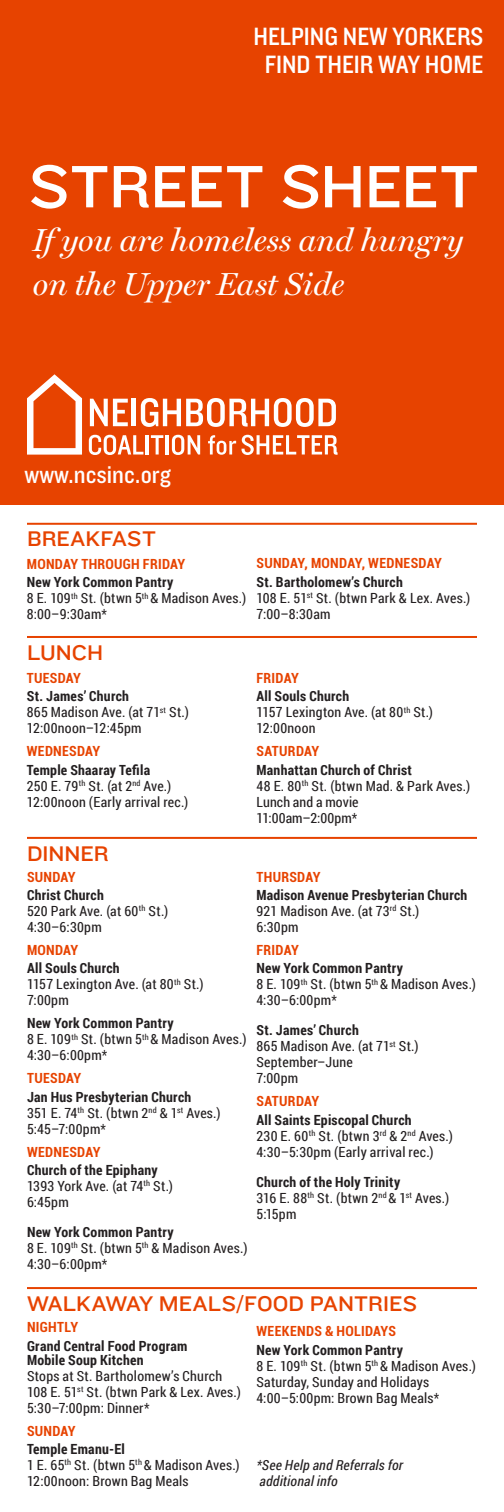
<style>
.page{position:relative;width:504px;height:1512px;background:#fff}
.page>*{position:absolute;margin:0;border:0;box-sizing:border-box;transform-origin:0 0}
.t1{font:62px "Knockout HTF32 Junior Cruiserwt";letter-spacing:-.01em;color:#fff}
.t2{font:italic 32px/44px "Miller Display";color:#fff}
.t3{font:26px/28px "Knockout HTF30 Junior Welterwt";color:#fff;text-align:center}
.HEADING{font:22px "Knockout HTF32 Junior Cruiserwt";color:#e74300}
.TEXT_NEW{font:14px/16px "Roboto Condensed";letter-spacing:.02em;color:#231f20}
.TITLE__Space_Above{font:700 14px/14px "Roboto Condensed";letter-spacing:.02em;color:#231f20}
.SUBHEAD{font:700 condensed 14px "Roboto";letter-spacing:.02em;color:#e74300}
.TEXT_NEW-2{font:italic 14px/16px "Roboto Condensed";letter-spacing:.02em;color:#231f20}
</style>
<div class="page">
<div style="left:0;top:0;width:504px;height:505px;background:#e74300"></div>
<svg style="left:90px;top:399px;width:38px;height:27px"></svg>
<hr style="left:132px;top:399px;width:4px;height:27px;background:#fff">
<svg style="left:141px;top:398px;width:195px;height:29px"></svg>
<svg style="left:89px;top:435px;width:54px;height:20px"></svg>
<hr style="left:146px;top:435px;width:3px;height:20px;background:#fff">
<svg style="left:151px;top:435px;width:12px;height:20px"></svg>
<hr style="left:166px;top:435px;width:3px;height:20px;background:#fff">
<svg style="left:172px;top:435px;width:28px;height:20px"></svg>
<svg style="left:208px;top:435px;width:28px;height:20px"></svg>
<svg style="left:242px;top:435px;width:96px;height:20px"></svg>
<svg style="left:27px;top:374px;width:55px;height:81px"></svg>
<hr style="left:27px;top:523px;width:450px;height:2px;background:#e74300">
<hr style="left:27px;top:636px;width:450px;height:2px;background:#e74300">
<hr style="left:27px;top:837px;width:450px;height:2px;background:#e74300">
<hr style="left:27px;top:1287px;width:450px;height:2px;background:#e74300">
<p class="t3" style="left:253px;top:23px;width:231px">HELPING NEW YORKERS<br>FIND THEIR WAY HOME</p>
<p class="t1" style="left:29px;top:153px;width:451px">STREET SHEET</p>
<p class="t2" style="left:33px;top:218px;width:432px">If you are homeless and hungry on the Upper East Side</p>
<p class="t3" style="left:25px;top:461px;width:148px">www.ncsinc.org</p>
<p class="HEADING" style="left:27px;top:527px;width:131px">BREAKFAST</p>
<p class="SUBHEAD" style="left:27px;top:554px;width:160px">MONDAY THROUGH FRIDAY</p>
<p class="TITLE__Space_Above" style="left:27px;top:575px;width:148px">New York Common Pantry</p>
<p class="TEXT_NEW" style="left:27px;top:590px;width:221px">8 E. 109<sup>th</sup> St. (btwn 5<sup>th</sup> &amp; Madison Aves.)</p>
<p class="TEXT_NEW" style="left:27px;top:606px;width:82px">8:00–9:30am*</p>
<p class="SUBHEAD" style="left:256px;top:554px;width:187px">SUNDAY, MONDAY, WEDNESDAY</p>
<p class="TITLE__Space_Above" style="left:256px;top:574px;width:148px">St. Bartholomew’s Church</p>
<p class="TEXT_NEW" style="left:256px;top:589px;width:215px">108 E. 51<sup>st</sup> St. (btwn Park &amp; Lex. Aves.)</p>
<p class="TEXT_NEW" style="left:256px;top:605px;width:76px">7:00–8:30am</p>
<p class="HEADING" style="left:27px;top:640px;width:78px">LUNCH</p>
<p class="SUBHEAD" style="left:27px;top:668px;width:56px">TUESDAY</p>
<p class="TITLE__Space_Above" style="left:27px;top:689px;width:104px">St. James’ Church</p>
<p class="TEXT_NEW" style="left:27px;top:704px;width:164px">865 Madison Ave. (at 71<sup>st</sup> St.)</p>
<p class="TEXT_NEW" style="left:27px;top:720px;width:116px">12:00noon–12:45pm</p>
<p class="SUBHEAD" style="left:27px;top:741px;width:75px">WEDNESDAY</p>
<p class="TITLE__Space_Above" style="left:27px;top:762px;width:125px">Temple Shaaray Tefila</p>
<p class="TEXT_NEW" style="left:27px;top:777px;width:146px">250 E. 79<sup>th</sup> St. (at 2<sup>nd</sup> Ave.)</p>
<p class="TEXT_NEW" style="left:27px;top:793px;width:163px">12:00noon (Early arrival rec.)</p>
<p class="HEADING" style="left:27px;top:841px;width:83px">DINNER</p>
<p class="SUBHEAD" style="left:27px;top:867px;width:50px">SUNDAY</p>
<p class="TITLE__Space_Above" style="left:27px;top:888px;width:78px">Christ Church</p>
<p class="TEXT_NEW" style="left:27px;top:903px;width:143px">520 Park Ave. (at 60<sup>th</sup> St.)</p>
<p class="TEXT_NEW" style="left:27px;top:919px;width:76px">4:30–6:30pm</p>
<p class="SUBHEAD" style="left:27px;top:940px;width:53px">MONDAY</p>
<p class="TITLE__Space_Above" style="left:27px;top:961px;width:94px">All Souls Church</p>
<p class="TEXT_NEW" style="left:27px;top:976px;width:178px">1157 Lexington Ave. (at 80<sup>th</sup> St.)</p>
<p class="TEXT_NEW" style="left:27px;top:992px;width:43px">7:00pm</p>
<p class="TITLE__Space_Above" style="left:27px;top:1016px;width:148px">New York Common Pantry</p>
<p class="TEXT_NEW" style="left:27px;top:1031px;width:221px">8 E. 109<sup>th</sup> St. (btwn 5<sup>th</sup> &amp; Madison Aves.)</p>
<p class="TEXT_NEW" style="left:27px;top:1047px;width:82px">4:30–6:00pm*</p>
<p class="SUBHEAD" style="left:27px;top:1069px;width:56px">TUESDAY</p>
<p class="TITLE__Space_Above" style="left:27px;top:1089px;width:166px">Jan Hus Presbyterian Church</p>
<p class="TEXT_NEW" style="left:27px;top:1104px;width:195px">351 E. 74<sup>th</sup> St. (btwn 2<sup>nd</sup> &amp; 1<sup>st</sup> Aves.)</p>
<p class="TEXT_NEW" style="left:27px;top:1120px;width:81px">5:45–7:00pm*</p>
<p class="SUBHEAD" style="left:27px;top:1142px;width:75px">WEDNESDAY</p>
<p class="TITLE__Space_Above" style="left:27px;top:1163px;width:132px">Church of the Epiphany</p>
<p class="TEXT_NEW" style="left:27px;top:1178px;width:148px">1393 York Ave. (at 74<sup>th</sup> St.)</p>
<p class="TEXT_NEW" style="left:27px;top:1194px;width:43px">6:45pm</p>
<p class="TITLE__Space_Above" style="left:27px;top:1225px;width:148px">New York Common Pantry</p>
<p class="TEXT_NEW" style="left:27px;top:1240px;width:222px">8 E. 109<sup>th</sup> St. (btwn 5<sup>th</sup> &amp; Madison Aves.)</p>
<p class="TEXT_NEW" style="left:27px;top:1256px;width:82px">4:30–6:00pm*</p>
<p class="SUBHEAD" style="left:256px;top:668px;width:44px">FRIDAY</p>
<p class="TITLE__Space_Above" style="left:256px;top:689px;width:94px">All Souls Church</p>
<p class="TEXT_NEW" style="left:256px;top:704px;width:178px">1157 Lexington Ave. (at 80<sup>th</sup> St.)</p>
<p class="TEXT_NEW" style="left:256px;top:720px;width:61px">12:00noon</p>
<p class="SUBHEAD" style="left:256px;top:741px;width:64px">SATURDAY</p>
<p class="TITLE__Space_Above" style="left:256px;top:762px;width:157px">Manhattan Church of Christ</p>
<p class="TEXT_NEW" style="left:256px;top:777px;width:215px">48 E. 80<sup>th</sup> St. (btwn Mad. &amp; Park Aves.)</p>
<p class="TEXT_NEW" style="left:256px;top:793px;width:104px">Lunch and a movie</p>
<p class="TEXT_NEW" style="left:256px;top:809px;width:102px">11:00am–2:00pm*</p>
<p class="SUBHEAD" style="left:256px;top:867px;width:66px">THURSDAY</p>
<p class="TITLE__Space_Above" style="left:256px;top:888px;width:212px">Madison Avenue Presbyterian Church</p>
<p class="TEXT_NEW" style="left:256px;top:903px;width:164px">921 Madison Ave. (at 73<sup>rd</sup> St.)<br>6:30pm</p>
<p class="SUBHEAD" style="left:256px;top:940px;width:44px">FRIDAY</p>
<p class="TITLE__Space_Above" style="left:256px;top:961px;width:148px">New York Common Pantry</p>
<p class="TEXT_NEW" style="left:256px;top:976px;width:221px">8 E. 109<sup>th</sup> St. (btwn 5<sup>th</sup> &amp; Madison Aves.)</p>
<p class="TEXT_NEW" style="left:256px;top:992px;width:82px">4:30–6:00pm*</p>
<p class="TITLE__Space_Above" style="left:256px;top:1023px;width:104px">St. James’ Church</p>
<p class="TEXT_NEW" style="left:256px;top:1038px;width:164px">865 Madison Ave. (at 71<sup>st</sup> St.)</p>
<p class="TEXT_NEW" style="left:256px;top:1054px;width:98px">September–June</p>
<p class="TEXT_NEW" style="left:256px;top:1070px;width:43px">7:00pm</p>
<p class="SUBHEAD" style="left:256px;top:1092px;width:64px">SATURDAY</p>
<p class="TITLE__Space_Above" style="left:256px;top:1112px;width:157px">All Saints Episcopal Church</p>
<p class="TEXT_NEW" style="left:256px;top:1127px;width:198px">230 E. 60<sup>th</sup> St. (btwn 3<sup>rd</sup> &amp; 2<sup>nd</sup> Aves.)</p>
<p class="TEXT_NEW" style="left:256px;top:1143px;width:179px">4:30–5:30pm (Early arrival rec.)</p>
<p class="TITLE__Space_Above" style="left:256px;top:1174px;width:145px">Church of the Holy Trinity</p>
<p class="TEXT_NEW" style="left:256px;top:1189px;width:194px">316 E. 88<sup>th</sup> St. (btwn 2<sup>nd</sup> &amp; 1<sup>st</sup> Aves.)</p>
<p class="TEXT_NEW" style="left:256px;top:1205px;width:42px">5:15pm</p>
<p class="HEADING" style="left:27px;top:1291px;width:392px">WALKAWAY MEALS/FOOD PANTRIES</p>
<p class="SUBHEAD" style="left:27px;top:1317px;width:53px">NIGHTLY</p>
<p class="TITLE__Space_Above" style="left:27px;top:1338px;width:162px">Grand Central Food Program<br>Mobile Soup Kitchen</p>
<p class="TEXT_NEW" style="left:27px;top:1367px;width:197px">Stops at St. Bartholomew’s Church</p>
<p class="TEXT_NEW" style="left:27px;top:1383px;width:215px">108 E. 51<sup>st</sup> St. (btwn Park &amp; Lex. Aves.)<br>5:30–7:00pm: Dinner*</p>
<p class="SUBHEAD" style="left:27px;top:1421px;width:50px">SUNDAY</p>
<p class="TITLE__Space_Above" style="left:27px;top:1441px;width:99px">Temple Emanu-El</p>
<p class="TEXT_NEW" style="left:27px;top:1456px;width:214px">1 E. 65<sup>th</sup> St. (btwn 5<sup>th</sup> &amp; Madison Aves.)</p>
<p class="TEXT_NEW" style="left:27px;top:1472px;width:163px">12:00noon: Brown Bag Meals</p>
<p class="SUBHEAD" style="left:256px;top:1322px;width:141px">WEEKENDS &amp; HOLIDAYS</p>
<p class="TITLE__Space_Above" style="left:256px;top:1342px;width:148px">New York Common Pantry</p>
<p class="TEXT_NEW" style="left:256px;top:1357px;width:221px">8 E. 109<sup>th</sup> St. (btwn 5<sup>th</sup> &amp; Madison Aves.)</p>
<p class="TEXT_NEW" style="left:256px;top:1373px;width:184px">Saturday, Sunday and Holidays<br>4:00–5:00pm: Brown Bag Meals*</p>
<p class="TEXT_NEW-2" style="left:256px;top:1456px;width:148px">*See Help and Referrals for additional info</p>
</div>
